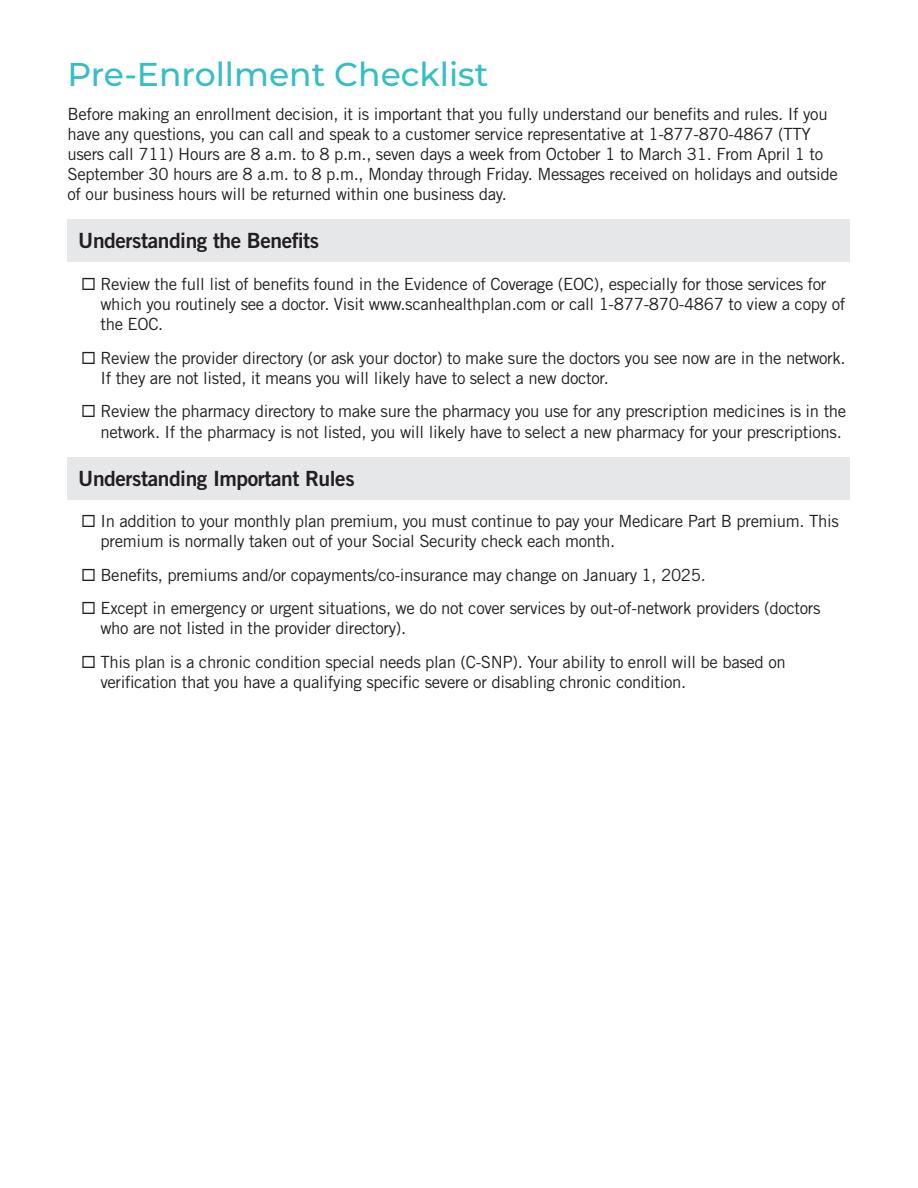
<style>
.page{position:relative;width:918px;height:1188px;background:#fff}
.page>*{position:absolute;margin:0;border:0;box-sizing:border-box;transform-origin:0 0}
.t1{font:500 33px "Montserrat";color:#35bfc2}
.t2{font:21px "Trade Gothic LT Std Bd 2";letter-spacing:-.02em;color:#231f20}
.BODY{font:16.8px/20.1px "Trade Gothic LT Std";letter-spacing:-.02em;color:#231f20}
</style>
<div class="page">
<div style="left:68px;top:220px;width:782px;height:42px;background:#e6e7e9"></div>
<div style="left:68px;top:457px;width:782px;height:42px;background:#e6e7e9"></div>
<p class="t1" style="left:68px;top:51px;width:422px">Pre-Enrollment Checklist</p>
<p class="BODY" style="left:68px;top:103px;width:772px">Before making an enrollment decision, it is important that you fully understand our benefits and rules. If you have any questions, you can call and speak to a customer service representative at 1-877-870-4867 (TTY users call 711) Hours are 8 a.m. to 8 p.m., seven days a week from October 1 to March 31. From April 1 to September 30 hours are 8 a.m. to 8 p.m., Monday through Friday. Messages received on holidays and outside of our business hours will be returned within one business day.</p>
<p class="t2" style="left:78px;top:228px;width:242px">Understanding the Benefits</p>
<p class="BODY" style="left:100px;top:273px;width:746px;text-indent:-19px">◻ Review the full list of benefits found in the Evidence of Coverage (EOC), especially for those services for which you routinely see a doctor. Visit www.scanhealthplan.com or call 1-877-870-4867 to view a copy of the EOC.</p>
<p class="BODY" style="left:100px;top:347px;width:747px;text-indent:-19px">◻ Review the provider directory (or ask your doctor) to make sure the doctors you see now are in the network.<br>If they are not listed, it means you will likely have to select a new doctor.</p>
<p class="BODY" style="left:81px;top:401px;width:767px;text-align:right">◻ Review the pharmacy directory to make sure the pharmacy you use for any prescription medicines is in the network. If the pharmacy is not listed, you will likely have to select a new pharmacy for your prescriptions.</p>
<p class="t2" style="left:78px;top:465px;width:278px">Understanding Important Rules</p>
<p class="BODY" style="left:100px;top:511px;width:740px;text-indent:-19px">◻ In addition to your monthly plan premium, you must continue to pay your Medicare Part B premium. This premium is normally taken out of your Social Security check each month.</p>
<p class="BODY" style="left:81px;top:564px;width:626px">◻ Benefits, premiums and/or copayments/co‑insurance may change on January 1, 2025.</p>
<p class="BODY" style="left:100px;top:598px;width:722px;text-indent:-19px">◻ Except in emergency or urgent situations, we do not cover services by out‑of‑network providers (doctors who are not listed in the provider directory).</p>
<p class="BODY" style="left:100px;top:652px;width:687px;text-indent:-19px">◻ This plan is a chronic condition special needs plan (C-SNP). Your ability to enroll will be based on verification that you have a qualifying specific severe or disabling chronic condition.</p>
</div>
